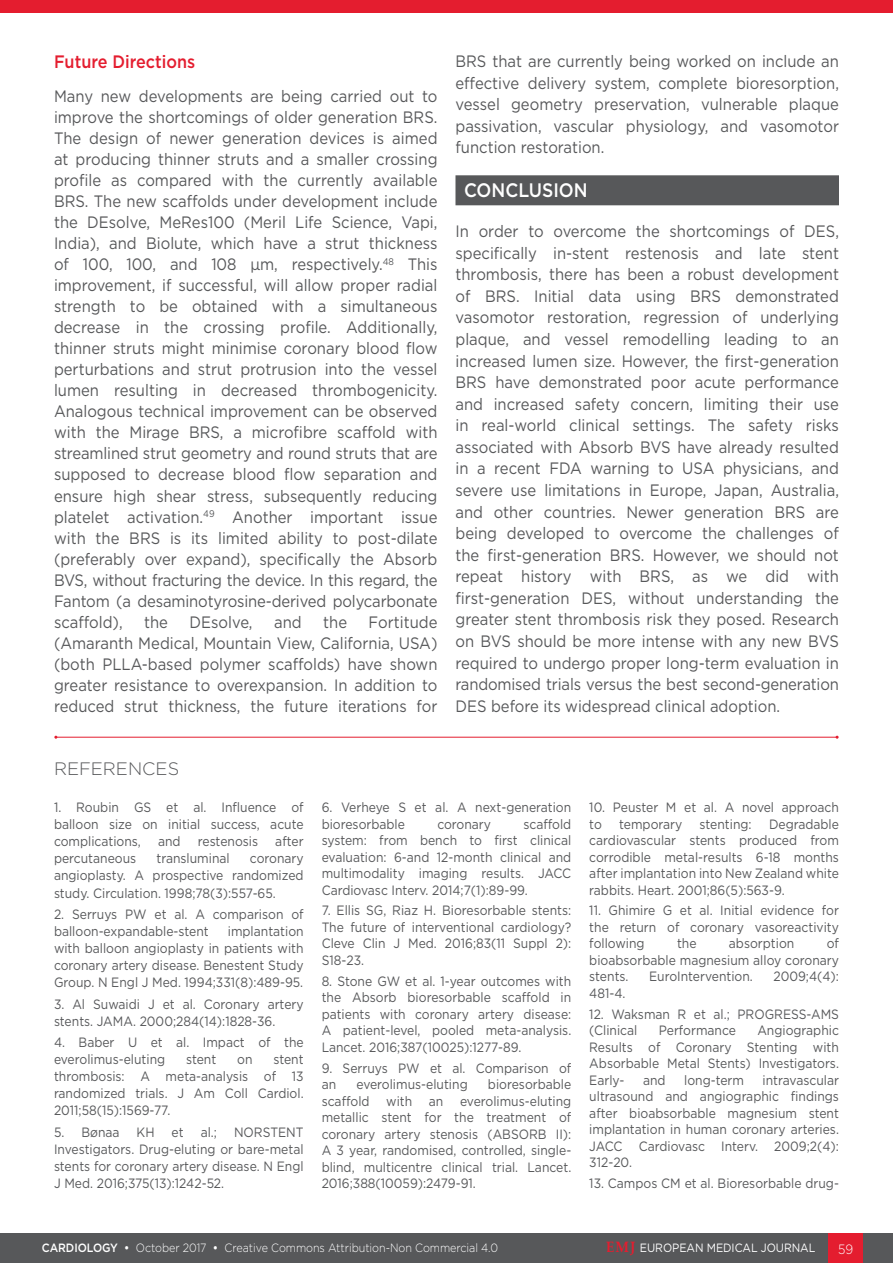
<style>
.page{position:relative;width:893px;height:1263px;background:#fff}
.page>*{position:absolute;margin:0;border:0;box-sizing:border-box;transform-origin:0 0}
._8__Heading_1{font:500 19.5px "Gotham";color:#fff;scale:.9 1}
._9__Heading_2{font:500 18px "Gotham";color:#e41d2f;scale:.9 1}
._18__References_titl{font:300 18px "Gotham";color:#57585a}
._11__Main_text{font:16.5px/21px "Gotham";color:#57585a;text-align:justify;scale:.9 1}
._19__References_text{font:13.5px/16.5px "Gotham";color:#57585a;text-align:justify;scale:.9 1}
.t1{font:300 13.5px "Gotham";color:#fff;scale:.9 1}
.t2{font:300 12px "Gotham";letter-spacing:-.005em;color:#fff;scale:.9 1}
.t3{font:12px "Gotham";letter-spacing:-.005em;color:#fff;scale:.9 1}
.s1{font-weight:500}
.s2{font-family:"Palatino Linotype";font-weight:700;font-size:15px;color:#e41d2f}
</style>
<div class="page">
<div style="left:0;top:1233px;width:893px;height:30px;background:#57585a"></div>
<div style="left:829px;top:1233px;width:34px;height:30px;background:#e41d2f"></div>
<hr style="left:56px;top:737px;width:781px;height:1px;background:#e41d2f">
<div style="left:455px;top:175px;width:384px;height:30px;background:#57585a"></div>
<div style="left:0;top:0;width:893px;height:12px;background:#e41d2f"></div>
<p class="_9__Heading_2" style="left:54px;top:50px;width:158px">Future Directions</p>
<p class="_11__Main_text" style="left:54px;top:85px;width:428px">Many new developments are being carried out to improve the shortcomings of older generation BRS.<br>The design of newer generation devices is aimed at producing thinner struts and a smaller crossing profile as compared with the currently available BRS. The new scaffolds under development include the DEsolve, MeRes100 (Meril Life Science, Vapi, India), and Biolute, which have a strut thickness of 100, 100, and 108 μm, respectively.<sup>48</sup> This improvement, if successful, will allow proper radial strength to be obtained with a simultaneous decrease in the crossing profile. Additionally, thinner struts might minimise coronary blood flow perturbations and strut protrusion into the vessel lumen resulting in decreased thrombogenicity.<br>Analogous technical improvement can be observed with the Mirage BRS, a microfibre scaffold with streamlined strut geometry and round struts that are supposed to decrease blood flow separation and ensure high shear stress, subsequently reducing platelet activation.<sup>49</sup> Another important issue with the BRS is its limited ability to post-dilate (preferably over expand), specifically the Absorb BVS, without fracturing the device. In this regard, the Fantom (a desaminotyrosine-derived polycarbonate scaffold),</p>
<p class="_11__Main_text" style="left:54px;top:611px;width:428px;text-indent:315px">Fortitude (Amaranth Medical, Mountain View, California, USA) (both PLLA-based polymer scaffolds) have shown greater resistance to overexpansion. In addition to reduced strut thickness, the future iterations for</p>
<p class="_11__Main_text" style="left:144px;top:611px;width:28px">the</p>
<p class="_11__Main_text" style="left:190px;top:611px;width:72px">DEsolve,</p>
<p class="_11__Main_text" style="left:274px;top:611px;width:32px">and</p>
<p class="_11__Main_text" style="left:323px;top:611px;width:28px">the</p>
<p class="_11__Main_text" style="left:455px;top:50px;width:428px;line-height:21.6px">BRS that are currently being worked on include an effective delivery system, complete bioresorption, vessel geometry preservation, vulnerable plaque passivation, vascular physiology, and vasomotor function restoration.</p>
<p class="_8__Heading_1" style="left:464px;top:177px;width:139px">CONCLUSION</p>
<p class="_11__Main_text" style="left:455px;top:220px;width:428px;line-height:21.6px">In order to overcome the shortcomings of DES, specifically in-stent restenosis and late stent thrombosis, there has been a robust development of BRS. Initial data using BRS demonstrated vasomotor restoration, regression of underlying plaque, and vessel remodelling leading to an increased lumen size. However, the first-generation BRS have demonstrated poor acute performance and increased safety concern, limiting their use in real-world clinical settings. The safety risks associated with Absorb BVS have already resulted in a recent FDA warning to USA physicians, and severe use limitations in Europe, Japan, Australia, and other countries. Newer generation BRS are being developed to overcome the challenges of the first-generation BRS. However, we should not repeat history with BRS, as we did with first-generation DES, without understanding the greater stent thrombosis risk they posed. Research on BVS should be more intense with any new BVS required to undergo proper long-term evaluation in randomised trials versus the best second-generation DES before its widespread clinical adoption.</p>
<p class="_18__References_titl" style="left:54px;top:757px;width:127px">REFERENCES</p>
<p class="_19__References_text" style="left:54px;top:798px;width:279px;line-height:17.1px">1. Roubin GS et al. Influence of balloon size on initial success, acute complications,</p>
<p class="_19__References_text" style="left:158px;top:833px;width:27px">and</p>
<p class="_19__References_text" style="left:198px;top:833px;width:69px">restenosis</p>
<p class="_19__References_text" style="left:275px;top:833px;width:33px">after</p>
<p class="_19__References_text" style="left:54px;top:850px;width:93px">percutaneous</p>
<p class="_19__References_text" style="left:156px;top:850px;width:83px">transluminal</p>
<p class="_19__References_text" style="left:54px;top:850px;width:279px;line-height:17.1px;text-indent:196px">coronary angioplasty. A prospective randomized study. Circulation. 1998;78(3):557-65.</p>
<p class="_19__References_text" style="left:54px;top:905px;width:279px;line-height:17.1px">2. Serruys PW et al. A comparison of balloon-expandable-stent</p>
<p class="_19__References_text" style="left:54px;top:922px;width:279px;line-height:17.1px;text-indent:174px">implantation with balloon angioplasty in patients with coronary artery disease. Benestent Study Group. N Engl J Med. 1994;331(8):489-95.</p>
<p class="_19__References_text" style="left:54px;top:995px;width:279px;line-height:17.1px">3. Al Suwaidi J et al. Coronary artery stents. JAMA. 2000;284(14):1828-36.</p>
<p class="_19__References_text" style="left:54px;top:1033px;width:279px;line-height:17.1px">4. Baber U et al. Impact of the everolimus-eluting</p>
<p class="_19__References_text" style="left:54px;top:1050px;width:279px;line-height:17.1px;text-indent:219px">stent thrombosis: A meta-analysis of 13 randomized trials. J Am Coll Cardiol.<br>2011;58(15):1569-77.</p>
<p class="_19__References_text" style="left:54px;top:1123px;width:74px">5. Bønaa</p>
<p class="_19__References_text" style="left:137px;top:1123px;width:21px">KH</p>
<p class="_19__References_text" style="left:172px;top:1123px;width:15px">et</p>
<p class="_19__References_text" style="left:201px;top:1123px;width:20px">al.;</p>
<p class="_19__References_text" style="left:186px;top:1051px;width:35px">stent</p>
<p class="_19__References_text" style="left:237px;top:1051px;width:19px">on</p>
<p class="_19__References_text" style="left:54px;top:1123px;width:279px;line-height:17.1px;text-indent:180px">NORSTENT Investigators. Drug-eluting or bare-metal stents for coronary artery disease. N Engl J Med. 2016;375(13):1242-52.</p>
<p class="_19__References_text" style="left:322px;top:799px;width:279px">6. Verheye S et al. A next-generation bioresorbable</p>
<p class="_19__References_text" style="left:322px;top:815px;width:279px;text-indent:202px">scaffold system: from bench to first clinical evaluation: 6-and 12-month clinical and multimodality imaging results. JACC Cardiovasc Interv. 2014;7(1):89-99.</p>
<p class="_19__References_text" style="left:322px;top:902px;width:279px">7. Ellis SG, Riaz H. Bioresorbable stents:<br>The future of interventional cardiology?<br>Cleve Clin J Med. 2016;83(11 Suppl 2):<br>S18-23.</p>
<p class="_19__References_text" style="left:322px;top:972px;width:279px">8. Stone GW et al. 1-year outcomes with the Absorb bioresorbable scaffold in patients with coronary artery disease:<br>A patient-level, pooled meta-analysis.<br>Lancet. 2016;387(10025):1277-89.</p>
<p class="_19__References_text" style="left:322px;top:1059px;width:279px">9. Serruys PW et al. Comparison of an</p>
<p class="_19__References_text" style="left:437px;top:815px;width:61px">coronary</p>
<p class="_19__References_text" style="left:322px;top:1076px;width:279px;text-indent:166px">bioresorbable scaffold with an everolimus-eluting metallic stent for the treatment of coronary artery stenosis (ABSORB II):<br>A 3 year, randomised, controlled, single&shy;blind, multicentre clinical trial. Lancet.<br>2016;388(10059):2479-91.</p>
<p class="_19__References_text" style="left:356px;top:1076px;width:125px">everolimus-eluting</p>
<p class="_19__References_text" style="left:589px;top:799px;width:279px">10. Peuster M et al. A novel approach to</p>
<p class="_19__References_text" style="left:589px;top:815px;width:279px;text-indent:180px">Degradable cardiovascular stents produced from corrodible metal-results 6-18 months after implantation into New Zealand white rabbits. Heart. 2001;86(5):563-9.</p>
<p class="_19__References_text" style="left:589px;top:902px;width:279px">11. Ghimire G et al. Initial evidence for the return of coronary vasoreactivity following</p>
<p class="_19__References_text" style="left:619px;top:815px;width:72px">temporary</p>
<p class="_19__References_text" style="left:700px;top:815px;width:59px">stenting:</p>
<p class="_19__References_text" style="left:589px;top:935px;width:279px;text-indent:237px">of bioabsorbable magnesium alloy coronary stents.</p>
<p class="_19__References_text" style="left:677px;top:935px;width:23px">the</p>
<p class="_19__References_text" style="left:729px;top:935px;width:74px">absorption</p>
<p class="_19__References_text" style="left:649px;top:968px;width:117px">EuroIntervention.</p>
<p class="_19__References_text" style="left:773px;top:968px;width:74px">2009;4(4):</p>
<p class="_19__References_text" style="left:589px;top:985px;width:42px">481-4.</p>
<p class="_19__References_text" style="left:589px;top:1005px;width:279px">12. Waksman R et al.; PROGRESS-AMS (Clinical</p>
<p class="_19__References_text" style="left:659px;top:1022px;width:87px">Performance</p>
<p class="_19__References_text" style="left:589px;top:1022px;width:279px;text-indent:168px">Angiographic Results of Coronary Stenting with Absorbable Metal Stents) Investigators.<br>Early-</p>
<p class="_19__References_text" style="left:589px;top:1071px;width:279px;text-indent:173px">intravascular ultrasound and angiographic findings after bioabsorbable magnesium stent implantation in human coronary arteries.<br>JACC Cardiovasc Interv. 2009;2(4):<br>312-20.</p>
<p class="_19__References_text" style="left:589px;top:1175px;width:279px">13. Campos CM et al. Bioresorbable drug-</p>
<p class="_19__References_text" style="left:643px;top:1071px;width:27px">and</p>
<p class="_19__References_text" style="left:684px;top:1071px;width:68px">long-term</p>
<p class="t2" style="left:42px;top:1240px;width:509px"><span class="s1">CARDIOLOGY •</span> October 2017 <span class="s1">•</span> Creative Commons Attribution-Non Commercial 4.0</p>
<p class="t3" style="left:606px;top:1240px;width:234px"><span class="s2">EMJ</span> EUROPEAN MEDICAL JOURNAL</p>
<p class="t1" style="left:838px;top:1240px;width:18px">59</p>
</div>
